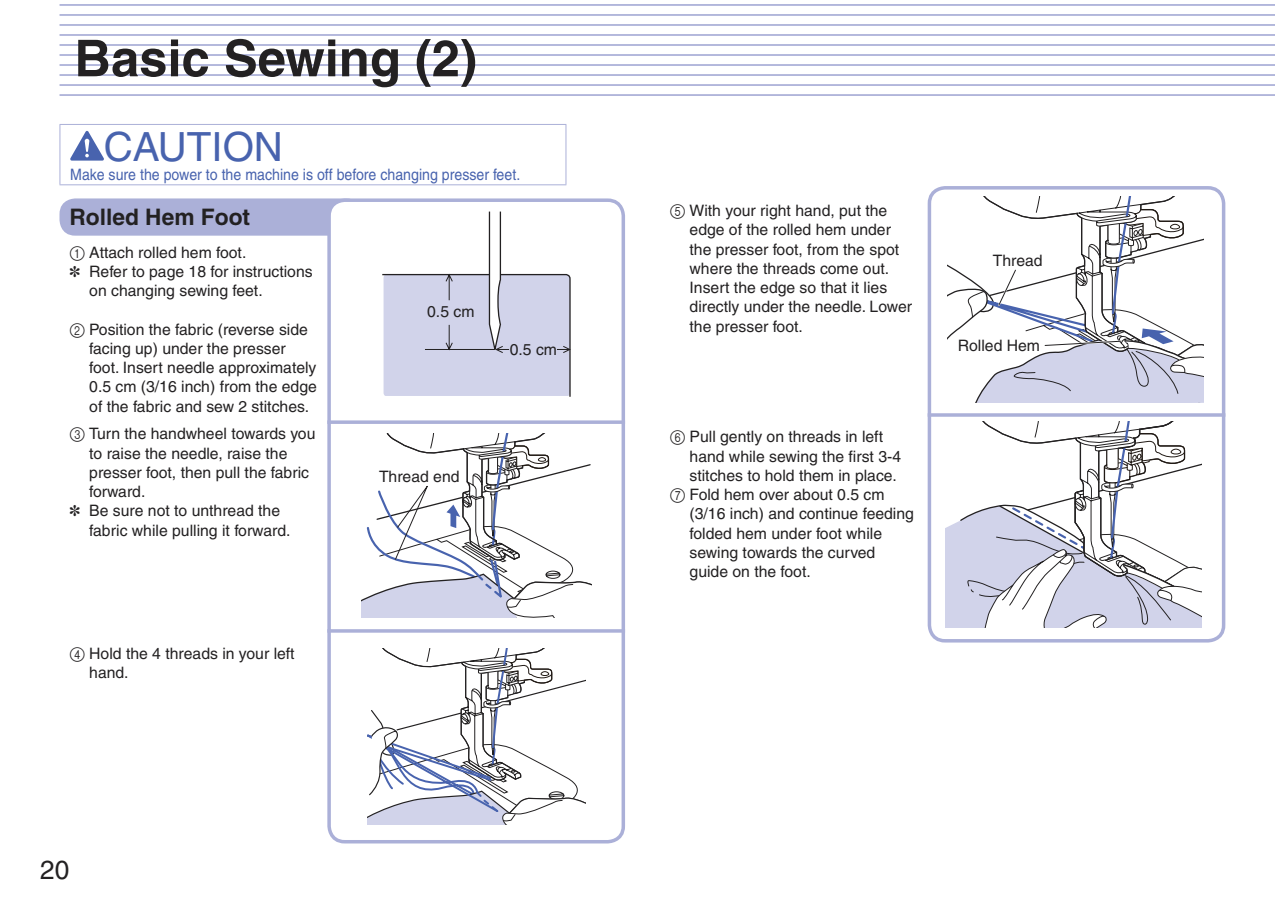
<style>
.page{position:relative;width:1275px;height:903px;background:#fff}
.page>*{position:absolute;margin:0;border:0;box-sizing:border-box;transform-origin:0 0}
.t1{font:700 50.75px "Helvetica";color:#232122}
.t2{font:40.25px "Helvetica";color:#4863ae}
.t3{font:26.25px "Helvetica";color:#232122}
.t4{font:700 22.75px "Helvetica";color:#232122}
.t5{font:15.75px/19.2px "Helvetica";color:#232122}
.t6{font:15.75px "Helvetica";color:#4863ae;scale:.9 1}
.s1{font-family:"Round Num Wnew"}
</style>
<div class="page">
<hr style="left:60px;top:4px;width:1215px;height:2px;background:#abb0d8">
<hr style="left:60px;top:44px;width:1215px;height:2px;background:#abb0d8">
<hr style="left:60px;top:24px;width:1215px;height:2px;background:#abb0d8">
<hr style="left:60px;top:64px;width:1215px;height:2px;background:#abb0d8">
<hr style="left:60px;top:14px;width:1215px;height:2px;background:#abb0d8">
<hr style="left:60px;top:54px;width:1215px;height:2px;background:#abb0d8">
<hr style="left:60px;top:34px;width:1215px;height:2px;background:#abb0d8">
<hr style="left:60px;top:74px;width:1215px;height:2px;background:#abb0d8">
<hr style="left:60px;top:94px;width:1215px;height:2px;background:#abb0d8">
<hr style="left:60px;top:84px;width:1215px;height:2px;background:#abb0d8">
<div style="left:60px;top:198px;width:302px;height:38px;background:#abb0d8;border-radius:16px"></div>
<div style="left:329px;top:200px;width:294px;height:642px;background:#fff;border-radius:16px"></div>
<div style="left:327px;top:198px;width:298px;height:645px;border:4px solid #abb0d8;border-radius:16px"></div>
<div style="left:928px;top:186px;width:297px;height:456px;border:4px solid #abb0d8;border-radius:16px"></div>
<svg style="left:928px;top:413px;width:297px;height:4px"></svg>
<svg style="left:382px;top:212px;width:189px;height:185px"></svg>
<svg style="left:361px;top:433px;width:230px;height:184px"></svg>
<svg style="left:367px;top:648px;width:219px;height:176px"></svg>
<svg style="left:946px;top:421px;width:256px;height:207px"></svg>
<svg style="left:947px;top:197px;width:256px;height:206px"></svg>
<svg style="left:327px;top:420px;width:298px;height:4px"></svg>
<svg style="left:327px;top:629px;width:298px;height:4px"></svg>
<hr style="left:60px;top:125px;width:1px;height:59px;background:#abb0d8">
<hr style="left:60px;top:124px;width:506px;height:1px;background:#abb0d8">
<hr style="left:565px;top:125px;width:1px;height:59px;background:#abb0d8">
<hr style="left:60px;top:184px;width:506px;height:1px;background:#abb0d8">
<svg style="left:70px;top:131px;width:34px;height:30px"></svg>
<h1 class="t1" style="left:74px;top:27px;width:404px">Basic Sewing (2)</h1>
<h2 class="t2" style="left:104px;top:123px;width:181px">CAUTION</h2>
<p class="t6" style="left:70px;top:165px;width:501px">Make sure the power to the machine is off before changing presser feet.</p>
<h3 class="t4" style="left:69px;top:203px;width:182px">Rolled Hem Foot</h3>
<p class="t5" style="left:69px;top:242px;width:178px"><span class="s1">1</span> Attach rolled hem foot.</p>
<p class="t5" style="left:69px;top:262px;width:245px">✽ Refer to page 18 for instructions</p>
<p class="t5" style="left:89px;top:281px;width:175px">on changing sewing feet.</p>
<p class="t5" style="left:89px;top:319px;width:229px;text-indent:-20px"><span class="s1">2</span> Position the fabric (reverse side facing up) under the presser foot. Insert needle approximately<br>0.5 cm (3/16 inch) from the edge of the fabric and sew 2 stitches.</p>
<p class="t5" style="left:69px;top:424px;width:248px"><span class="s1">3</span> Turn the handwheel towards you</p>
<p class="t5" style="left:89px;top:443px;width:200px">to raise the needle, raise the</p>
<p class="t5" style="left:89px;top:463px;width:221px">presser foot, then pull the fabric</p>
<p class="t5" style="left:89px;top:482px;width:58px">forward.</p>
<p class="t5" style="left:69px;top:501px;width:212px">✽ Be sure not to unthread the</p>
<p class="t5" style="left:89px;top:520px;width:203px">fabric while pulling it forward.</p>
<p class="t5" style="left:89px;top:643px;width:207px;text-indent:-20px"><span class="s1">4</span> Hold the 4 threads in your left hand.</p>
<p class="t5" style="left:427px;top:302px;width:49px">0.5 cm</p>
<p class="t5" style="left:510px;top:340px;width:49px">0.5 cm</p>
<p class="t5" style="left:379px;top:467px;width:82px">Thread end</p>
<h3 class="t3" style="left:40px;top:854px;width:31px">20</h3>
<p class="t5" style="left:690px;top:201px;width:224px;text-indent:-20px"><span class="s1">5</span> With your right hand, put the edge of the rolled hem under the presser foot, from the spot where the threads come out.<br>Insert the edge so that it lies directly under the needle. Lower the presser foot.</p>
<p class="t5" style="left:670px;top:427px;width:215px"><span class="s1">6</span> Pull gently on threads in left</p>
<p class="t5" style="left:690px;top:446px;width:213px">hand while sewing the first 3-4</p>
<p class="t5" style="left:690px;top:466px;width:209px">stitches to hold them in place.</p>
<p class="t5" style="left:670px;top:485px;width:216px"><span class="s1">7</span> Fold hem over about 0.5 cm</p>
<p class="t5" style="left:690px;top:504px;width:226px">(3/16 inch) and continue feeding</p>
<p class="t5" style="left:690px;top:523px;width:194px">folded hem under foot while</p>
<p class="t5" style="left:690px;top:543px;width:187px">sewing towards the curved</p>
<p class="t5" style="left:690px;top:562px;width:123px">guide on the foot.</p>
<p class="t5" style="left:993px;top:251px;width:51px">Thread</p>
<p class="t5" style="left:958px;top:335px;width:84px">Rolled Hem</p>
</div>
